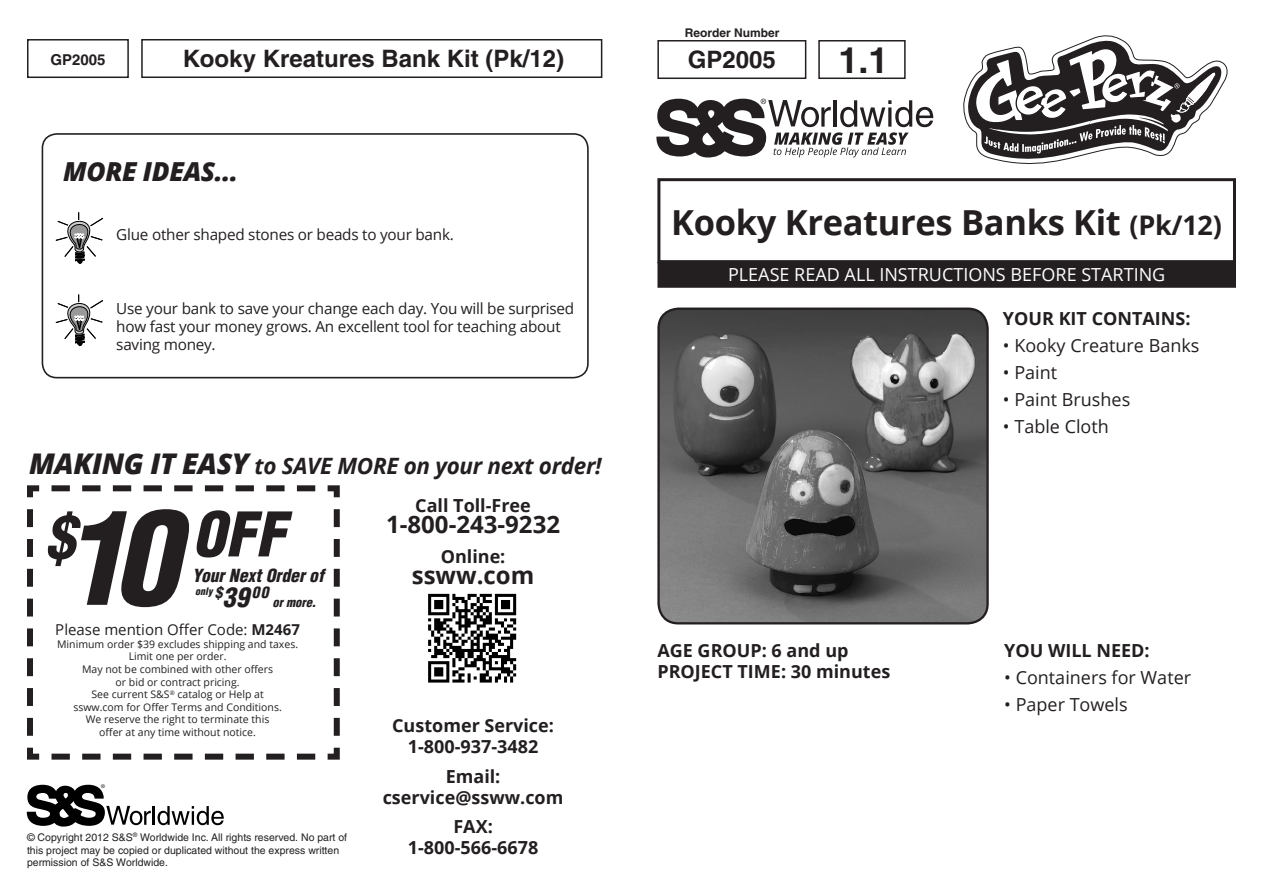
<style>
.page{position:relative;width:1263px;height:893px;background:#fff}
.page>*{position:absolute;margin:0;border:0;box-sizing:border-box;transform-origin:0 0}
.t1{font:italic 900 condensed 127.5px "Helvetica";color:#231f20}
.t2{font:italic 900 condensed 60px "Helvetica";color:#231f20}
.t3{font:700 36px "Helvetica";color:#231f20}
.t4{font:700 34.5px "Open Sans";letter-spacing:-.01em;color:#231f20}
.t5{font:italic 800 26.25px "Open Sans";letter-spacing:-.015em;color:#231f20}
.t6{font:700 24px "Helvetica";color:#231f20}
.t7{font:700 24px "Open Sans";color:#231f20}
.t8{font:italic 700 22.5px "Open Sans";letter-spacing:-.015em;color:#231f20}
.t9{font:700 18px/21px "Open Sans";color:#231f20;text-align:center}
.t10{font:18px "Open Sans";color:#231f20}
.t11{font:18px "Open Sans";color:#fff}
.t12{font:italic 900 condensed 17.7px "Helvetica";color:#231f20}
.t13{font:italic 900 condensed 15.45px "Helvetica";color:#231f20}
.t14{font:15.3px/18.3px "Open Sans";letter-spacing:-.015em;color:#231f20}
.t15{font:15px "Open Sans";color:#231f20}
.t16{font:700 15px "Helvetica";color:#231f20}
.t17{font:italic 900 condensed 12.6px "Helvetica";color:#231f20}
.t18{font:700 12px "Helvetica";color:#231f20}
.t19{font:10.5px/12.6px "Open Sans";color:#231f20;text-align:center}
.t20{font:10.5px/12.6px "Helvetica";color:#231f20}
.t21{font:italic 900 condensed 10.05px "Helvetica";color:#231f20}
.t22{font:5.1px "Helvetica";color:#231f20}
.s1{font-weight:800;font-size:28.5px}
.s2{font-size:26.4px}
.s3{font-weight:700}
.s4{font-size:27px}
</style>
<div class="page">
<div style="left:27px;top:39px;width:102px;height:39px;border:2px solid #231f20"></div>
<svg style="left:27px;top:485px;width:313px;height:275px"></svg>
<div style="left:657px;top:40px;width:149px;height:39px;border:2px solid #231f20"></div>
<div style="left:818px;top:40px;width:88px;height:39px;border:2px solid #231f20"></div>
<svg style="left:963px;top:35px;width:264px;height:129px"></svg>
<div style="left:657px;top:178px;width:579px;height:85px;border:3px solid #231f20"></div>
<div style="left:659px;top:263px;width:575px;height:23px;background:#231f20"></div>
<div style="left:657px;top:262px;width:579px;height:26px;border:3px solid #231f20"></div>
<svg style="left:656px;top:99px;width:277px;height:58px"></svg>
<div style="left:141px;top:39px;width:461px;height:39px;border:2px solid #231f20"></div>
<div style="left:42px;top:133px;width:547px;height:245px;border:2px solid #231f20;border-radius:14px"></div>
<svg style="left:55px;top:212px;width:48px;height:52px"></svg>
<svg style="left:55px;top:294px;width:48px;height:53px"></svg>
<img style="left:659px;top:309px;width:328px;height:314px;border-radius:20px">
<div style="left:657px;top:308px;width:332px;height:316px;border:2px solid #231f20;border-radius:20px"></div>
<svg style="left:26px;top:784px;width:198px;height:43px"></svg>
<img style="left:428px;top:593px;width:89px;height:90px">
<p class="t18" style="left:685px;top:25px;width:96px">Reorder Number</p>
<p class="t16" style="left:50px;top:51px;width:57px">GP2005</p>
<p class="t6" style="left:688px;top:45px;width:90px">GP2005</p>
<p class="t3" style="left:838px;top:38px;width:52px">1.1</p>
<p class="t6" style="left:183px;top:44px;width:383px">Kooky Kreatures Bank Kit (Pk/12)</p>
<p class="t5" style="left:63px;top:151px;width:176px">MORE IDEAS...</p>
<p class="t14" style="left:116px;top:225px;width:339px">Glue other shaped stones or beads to your bank.</p>
<p class="t14" style="left:116px;top:299px;width:459px">Use your bank to save your change each day. You will be surprised how fast your money grows. An excellent tool for teaching about saving money.</p>
<p class="t8" style="left:29px;top:450px;width:574px"><span class="s1">MAKING IT EASY</span> to Save More on your next order!</p>
<p class="t1" style="left:63px;top:479px;width:116px">10</p>
<p class="t2" style="left:192px;top:497px;width:95px">OFF</p>
<p class="t2" style="left:45px;top:499px;width:31px">$</p>
<p class="t12" style="left:192px;top:564px;width:133px">Your Next Order of</p>
<p class="t13" style="left:215px;top:583px;width:55px">$<span class="s2">39</span>00</p>
<p class="t21" style="left:195px;top:585px;width:19px">only</p>
<p class="t17" style="left:272px;top:595px;width:45px">or more.</p>
<p class="t15" style="left:55px;top:619px;width:246px">Please mention Offer Code: <span class="s3">M2467</span></p>
<p class="t19" style="left:57px;top:637px;width:242px">Minimum order $39 excludes shipping and taxes.<br>Limit one per order.</p>
<p class="t19" style="left:82px;top:663px;width:193px">May not be combined with other offers or bid or contract pricing.</p>
<p class="t19" style="left:73px;top:688px;width:210px">See current S&amp;S<sup>®</sup> catalog or Help at ssww.com for Offer Terms and Conditions.</p>
<p class="t19" style="left:86px;top:713px;width:185px">We reserve the right to terminate this offer at any time without notice.</p>
<p class="t22" style="left:101px;top:784px;width:5px">®</p>
<p class="t20" style="left:27px;top:831px;width:322px">© Copyright 2012 S&amp;S<sup>®</sup> Worldwide Inc. All rights reserved. No part of this project may be copied or duplicated without the express written permission of S&amp;S Worldwide.</p>
<p class="t9" style="left:415px;top:495px;width:117px">Call Toll-Free</p>
<p class="t7" style="left:386px;top:507px;width:175px">1-800-243-9232</p>
<p class="t9" style="left:441px;top:545px;width:66px">Online:</p>
<p class="t7" style="left:412px;top:558px;width:124px">ssww.com</p>
<p class="t9" style="left:392px;top:714px;width:163px">Customer Service:<br>1-800-937-3482</p>
<p class="t9" style="left:383px;top:765px;width:182px">Email: cservice@ssww.com</p>
<p class="t9" style="left:408px;top:816px;width:132px">FAX:<br>1-800-566-6678</p>
<p class="t4" style="left:671px;top:198px;width:552px">Kooky Kreatures Banks Kit <span class="s4">(Pk/12)</span></p>
<p class="t11" style="left:728px;top:263px;width:439px">PLEASE READ ALL INSTRUCTIONS BEFORE STARTING</p>
<p class="t9" style="left:657px;top:639px;width:193px">Age Group: 6 and up</p>
<p class="t9" style="left:657px;top:661px;width:92px">Project Time</p>
<p class="t9" style="left:781px;top:661px;width:111px">: 30 minutes</p>
<p class="t9" style="left:1003px;top:307px;width:152px">Your kit contain</p>
<p class="t9" style="left:1175px;top:307px;width:17px">s:</p>
<p class="t10" style="left:1003px;top:333px;width:198px">• Kooky Creature Banks</p>
<p class="t10" style="left:1003px;top:360px;width:56px">• Paint</p>
<p class="t10" style="left:1003px;top:387px;width:129px">• Paint Brushes</p>
<p class="t10" style="left:1003px;top:414px;width:107px">• Table Cloth</p>
<p class="t9" style="left:1004px;top:639px;width:147px">You WILL NEED:</p>
<p class="t10" style="left:1004px;top:665px;width:188px">• Containers for Water</p>
<p class="t10" style="left:1004px;top:692px;width:125px">• Paper Towels</p>
</div>
